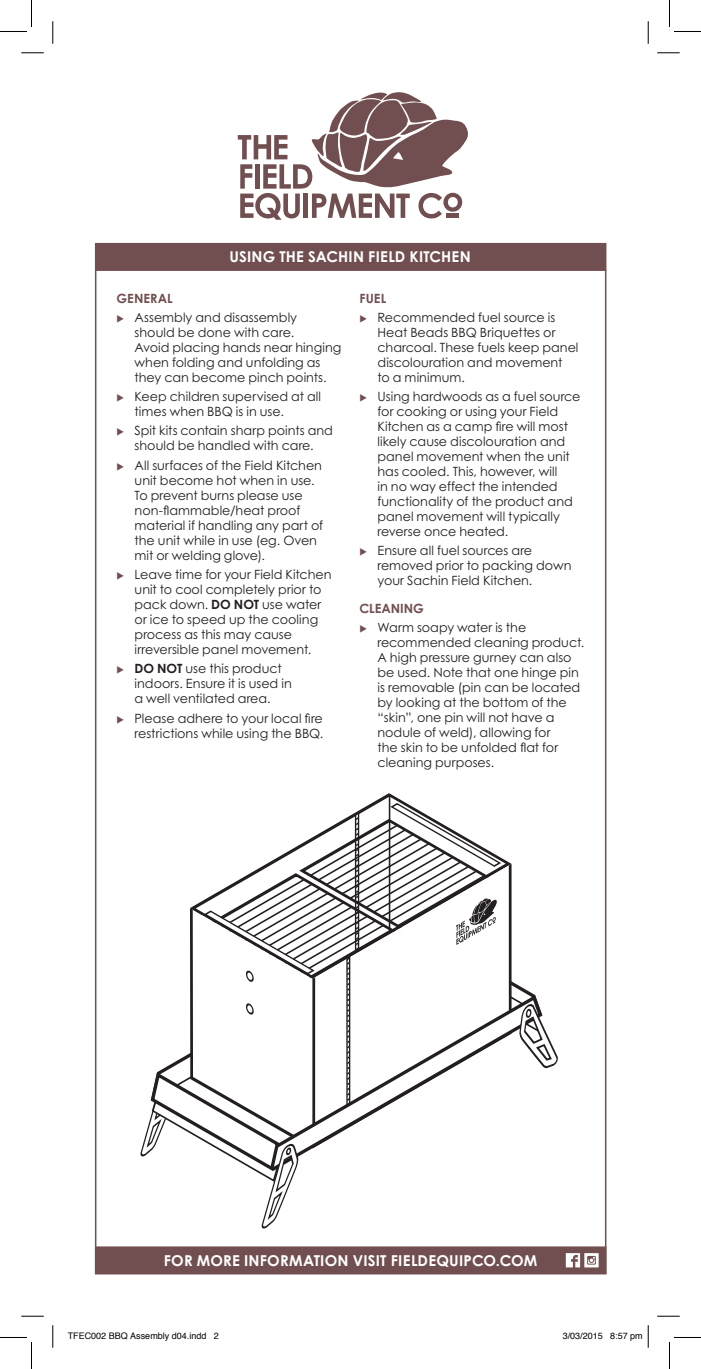
<style>
.page{position:relative;width:701px;height:1369px;background:#fff}
.page>*{position:absolute;margin:0;border:0;box-sizing:border-box;transform-origin:0 0}
.t1{font:700 15px "Century Gothic";letter-spacing:.01em;color:#fff}
.t2{font:700 14.85px "Century Gothic";letter-spacing:.01em;color:#fff}
.t3{font:12.75px/15px "Century Gothic";color:#231f20}
.t4{font:700 12.75px "Century Gothic";letter-spacing:.005em;color:#714f50}
.t5{font:9px "Helvetica";color:#000}
.s1{color:#714f50}
.s2{font-weight:700}
</style>
<div class="page">
<hr style="left:389px;top:795px;width:1px;height:135px;background:#231f20">
<svg style="left:140px;top:802px;width:418px;height:427px"></svg>
<svg style="left:238px;top:92px;width:230px;height:128px"></svg>
<div style="left:95px;top:243px;width:511px;height:27px;background:#714f50"></div>
<div style="left:95px;top:1246px;width:511px;height:28px;background:#714f50;border:2px solid #714f50"></div>
<svg style="left:566px;top:1253px;width:32px;height:14px"></svg>
<svg style="left:21px;top:53px;width:23px;height:1px"></svg>
<svg style="left:657px;top:53px;width:23px;height:1px"></svg>
<svg style="left:21px;top:1315px;width:23px;height:1px"></svg>
<svg style="left:657px;top:1315px;width:23px;height:1px"></svg>
<svg style="left:53px;top:21px;width:1px;height:23px"></svg>
<svg style="left:53px;top:1325px;width:1px;height:22px"></svg>
<svg style="left:648px;top:21px;width:1px;height:23px"></svg>
<svg style="left:0;top:0;width:32px;height:32px"></svg>
<svg style="left:0;top:1337px;width:32px;height:31px"></svg>
<svg style="left:669px;top:0;width:32px;height:32px"></svg>
<svg style="left:669px;top:1337px;width:32px;height:31px"></svg>
<svg style="left:647px;top:1325px;width:2px;height:22px"></svg>
<p class="t2" style="left:229px;top:248px;width:243px">USING THE SACHIN FIELD KITCHEN</p>
<p class="t4" style="left:117px;top:290px;width:58px">GENERAL</p>
<p class="t3" style="left:135px;top:309px;width:208px;text-indent:-18px"><span class="s1">◆</span> Assembly and disassembly<br>should be done with care.<br>Avoid placing hands near hinging when folding and unfolding as they can become pinch points.</p>
<p class="t3" style="left:135px;top:389px;width:188px;text-indent:-18px"><span class="s1">◆</span> Keep children supervised at all times when BBQ is in use.</p>
<p class="t3" style="left:117px;top:423px;width:218px;text-align:center"><span class="s1">◆</span> Spit kits contain sharp points and should be handled with care.</p>
<p class="t3" style="left:135px;top:457px;width:190px;text-indent:-18px"><span class="s1">◆</span> All surfaces of the Field Kitchen unit become hot when in use.<br>To prevent burns please use non-flammable/heat proof material if handling any part of the unit while in use (eg. Oven mit or welding glove).</p>
<p class="t3" style="left:135px;top:566px;width:198px;text-indent:-18px"><span class="s1">◆</span> Leave time for your Field Kitchen unit to cool completely prior to pack down. <span class="s2">DO NOT</span> use water or ice to speed up the cooling process as this may cause irreversible panel movement.</p>
<p class="t3" style="left:135px;top:661px;width:159px;text-indent:-18px"><span class="s1">◆</span> <span class="s2">DO NOT</span> use this product indoors. Ensure it is used in a well ventilated area.</p>
<p class="t3" style="left:117px;top:710px;width:208px;text-align:right"><span class="s1">◆</span> Please adhere to your local fire restrictions while using the BBQ.</p>
<p class="t4" style="left:359px;top:290px;width:28px">FUEL</p>
<p class="t3" style="left:377px;top:309px;width:202px;text-indent:-18px"><span class="s1">◆</span> Recommended fuel source is<br>Heat Beads BBQ Briquettes or charcoal. These fuels keep panel discolouration and movement<br>to a minimum.</p>
<p class="t3" style="left:377px;top:389px;width:204px;text-indent:-18px"><span class="s1">◆</span> Using hardwoods as a fuel source for cooking or using your Field<br>Kitchen as a camp fire will most likely cause discolouration and panel movement when the unit has cooled. This, however, will<br>in no way effect the intended functionality of the product and panel movement will typically reverse once heated.</p>
<p class="t3" style="left:377px;top:543px;width:195px;text-indent:-18px"><span class="s1">◆</span> Ensure all fuel sources are removed prior to packing down your Sachin Field Kitchen.</p>
<p class="t4" style="left:359px;top:600px;width:66px">CLEANING</p>
<p class="t3" style="left:377px;top:620px;width:208px;text-indent:-18px"><span class="s1">◆</span> Warm soapy water is the recommended cleaning product.<br>A high pressure gurney can also be used. Note that one hinge pin is removable (pin can be located by looking at the bottom of the “skin”, one pin will not have a nodule of weld), allowing for<br>the skin to be unfolded flat for cleaning purposes.</p>
<p class="t1" style="left:164px;top:1251px;width:375px">FOR MORE INFORMATION VISIT FIELDEQUIPCO.COM</p>
<p class="t5" style="left:68px;top:1328px;width:153px">TFEC002 BBQ Assembly d04.indd 2</p>
<p class="t5" style="left:563px;top:1328px;width:82px">3/03/2015 8:57 pm</p>
</div>
